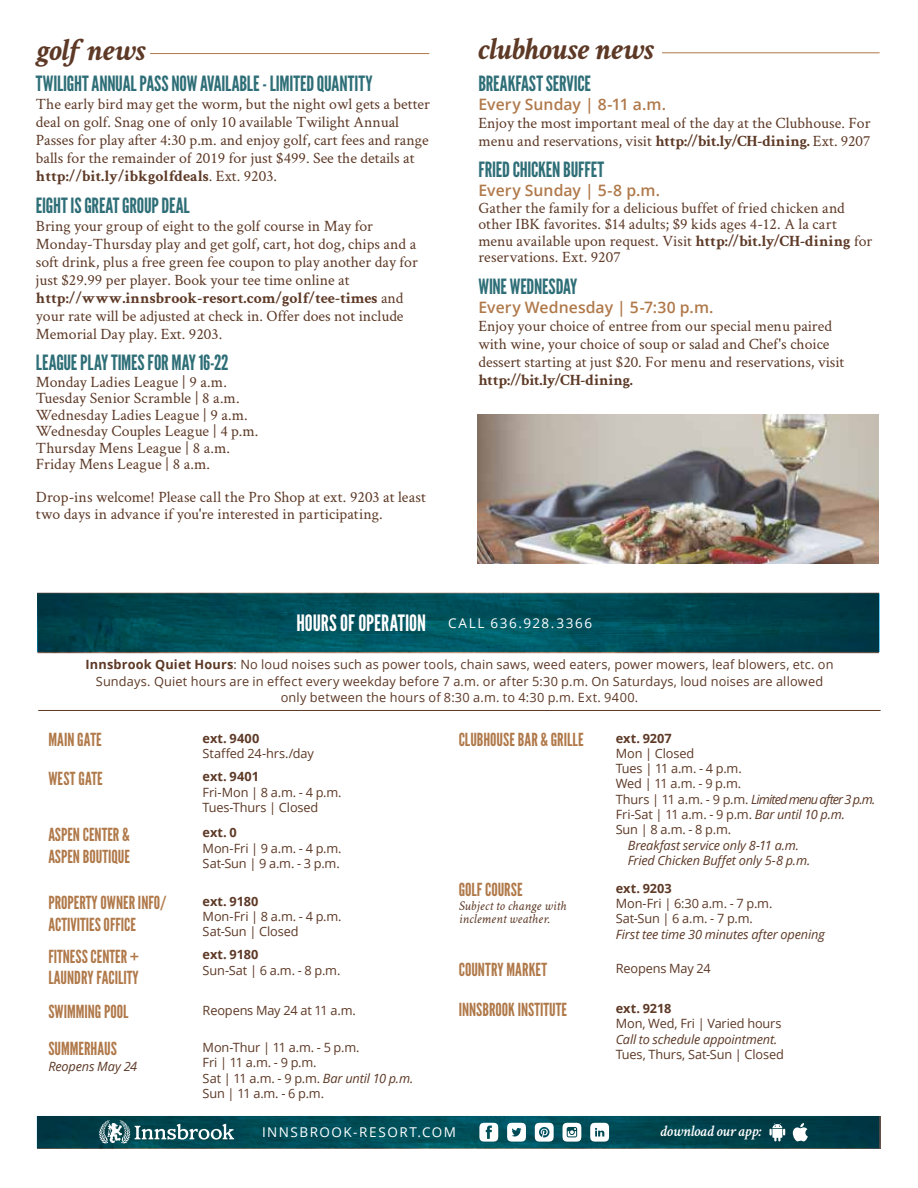
<style>
.page{position:relative;width:918px;height:1188px;background:#fff}
.page>*{position:absolute;margin:0;border:0;box-sizing:border-box;transform-origin:0 0}
.t1{font:italic 700 31.5px "Crimson";color:#5d3926}
.t2{font:22.5px "League Gothic";letter-spacing:-.005em;color:#fff}
.t3{font:21px "League Gothic";letter-spacing:-.01em;color:#2e6e77}
.t4{font:18px/21.6px "League Gothic";color:#b0794a}
.t5{font:15.75px/18px "Crimson";color:#5d3926}
.t6{font:15.75px/18px "Crimson";color:#5c3926}
.t7{font:600 15.75px "Open Sans";letter-spacing:.005em;color:#b0794a}
.t8{font:italic 600 15.75px "Crimson";letter-spacing:-.01em;color:#fff}
.t9{font:italic 13.5px/13.5px "Crimson";letter-spacing:.01em;color:#5d3926}
.t10{font:13.5px "Open Sans";letter-spacing:.115em;color:#fff}
.t11{font:12.75px/15.3px "Open Sans";letter-spacing:-.01em;color:#5d3926}
.t12{font:12.75px/16.5px "Open Sans";letter-spacing:.01em;color:#5d3926;text-align:center}
.t13{font:italic 12.75px/15.3px "Open Sans";letter-spacing:-.015em;color:#5d3926}
.t14{font:12.75px/15.3px "Open Sans";letter-spacing:-.015em;color:#5d3926}
.t15{font:700 12.75px "Open Sans";color:#5d3926}
.s1{font-weight:700}
.s2{color:#5d3926}
.s3{font-weight:700;color:#5d3926}
.s4{font-family:"Open Sans";font-size:13.5px}
.s5{font-style:italic}
</style>
<div class="page">
<svg style="left:37px;top:1116px;width:842px;height:32px;background:#185963"></svg>
<hr style="left:150px;top:53px;width:279px;height:1px;background:#b0794a">
<hr style="left:38px;top:710px;width:843px;height:1px;background:#5d3926">
<svg style="left:37px;top:593px;width:843px;height:59px;background:#014b56"></svg>
<hr style="left:662px;top:52px;width:218px;height:1px;background:#b0794a">
<img style="left:477px;top:415px;width:402px;height:148px">
<h1 class="t1" style="left:36px;top:31px;width:111px">golf news</h1>
<h3 class="t3" style="left:36px;top:71px;width:338px">TWILIGHT ANNUAL PASS NOW AVAILABLE - LIMITED QUANTITY</h3>
<p class="t5" style="left:36px;top:94px;width:396px">The early bird may get the worm, but the night owl gets a better deal on golf. Snag one of only 10 available Twilight Annual Passes for play after 4:30 p.m. and enjoy golf, cart fees and range balls for the remainder of 2019 for just $499. See the details at <span class="s1">http://bit.ly/ibkgolfdeals</span>. Ext. 9203.</p>
<h3 class="t3" style="left:36px;top:193px;width:155px">EIGHT IS GREAT GROUP DEAL</h3>
<p class="t5" style="left:36px;top:216px;width:383px">Bring your group of eight to the golf course in May for Monday-Thursday play and get golf, cart, hot dog, chips and a soft drink, plus a free green fee coupon to play another day for just $29.99 per player. Book your tee time online at <span class="s1">http://www.innsbrook-resort.com/golf/tee-times</span> and your rate will be adjusted at check in. Offer does not include Memorial Day play. Ext. 9203.</p>
<h3 class="t3" style="left:36px;top:350px;width:194px">LEAGUE PLAY TIMES FOR MAY 16-22</h3>
<p class="t5" style="left:36px;top:373px;width:224px;line-height:16.5px">Monday Ladies League | 9 a.m.<br>Tuesday Senior Scramble | 8 a.m.<br>Wednesday Ladies League | 9 a.m.<br>Wednesday Couples League | 4 p.m.<br>Thursday Mens League | 8 a.m.<br>Friday Mens League | 8 a.m.</p>
<p class="t5" style="left:36px;top:488px;width:392px;line-height:16.5px">Drop-ins welcome! Please call the Pro Shop at ext. 9203 at least two days in advance if you're interested in participating.</p>
<h1 class="t1" style="left:478px;top:30px;width:177px">clubhouse news</h1>
<h3 class="t3" style="left:478px;top:71px;width:114px">BREAKFAST SERVICE</h3>
<p class="t7" style="left:478px;top:93px;width:189px">Every Sunday | 8-11 a.m.</p>
<p class="t5" style="left:478px;top:113px;width:394px">Enjoy the most important meal of the day at the Clubhouse. For menu and reservations, visit <span class="s1">http://bit.ly/CH-dining.</span> Ext. 9207</p>
<h3 class="t3" style="left:478px;top:157px;width:127px">FRIED CHICKEN BUFFET</h3>
<p class="t7" style="left:478px;top:180px;width:183px">Every Sunday | 5-8 p.m.</p>
<p class="t5" style="left:478px;top:199px;width:395px;line-height:16.5px">Gather the family for a delicious buffet of fried chicken and other IBK favorites. $14 adults; $9 kids ages 4-12. A la cart menu available upon request. Visit <span class="s1">http://bit.ly/CH-dining</span> for reservations. Ext. 9207</p>
<h3 class="t3" style="left:478px;top:274px;width:100px">WINE WEDNESDAY</h3>
<p class="t7" style="left:478px;top:296px;width:237px">Every Wednesday | 5-7:30 p.m.</p>
<p class="t6" style="left:478px;top:316px;width:367px">Enjoy your choice of entree from our special menu paired with wine, your choice of soup or salad and Chef's choice dessert starting at just $20. <span class="s2">For menu and reservations, visit </span><span class="s3">http://bit.ly/CH-dining.</span></p>
<h2 class="t2" style="left:296px;top:610px;width:297px">HOURS OF OPERATION <span class="s4">CALL 636.928.3366</span></h2>
<p class="t12" style="left:86px;top:656px;width:750px"><span class="s1">Innsbrook Quiet Hours</span>: No loud noises such as power tools, chain saws, weed eaters, power mowers, leaf blowers, etc. on<br>Sundays. Quiet hours are in effect every weekday before 7 a.m. or after 5:30 p.m. On Saturdays, loud noises are allowed only between the hours of 8:30 a.m. to 4:30 p.m. Ext. 9400.</p>
<p class="t4" style="left:48px;top:729px;width:55px">MAIN GATE</p>
<p class="t15" style="left:203px;top:729px;width:58px">ext. 9400</p>
<p class="t11" style="left:203px;top:745px;width:113px">Staffed 24-hrs./day</p>
<p class="t4" style="left:48px;top:768px;width:56px">WEST GATE</p>
<p class="t15" style="left:203px;top:768px;width:58px">ext. 9401</p>
<p class="t11" style="left:203px;top:784px;width:140px">Fri-Mon | 8 a.m. - 4 p.m.<br>Tues-Thurs | Closed</p>
<p class="t4" style="left:48px;top:824px;width:83px">ASPEN CENTER &amp;<br>ASPEN BOUTIQUE</p>
<p class="t15" style="left:203px;top:824px;width:36px">ext. 0</p>
<p class="t11" style="left:203px;top:840px;width:140px">Mon-Fri | 9 a.m. - 4 p.m.<br>Sat-Sun | 9 a.m. - 3 p.m.</p>
<p class="t4" style="left:48px;top:892px;width:120px">PROPERTY OWNER INFO/<br>ACTIVITIES OFFICE</p>
<p class="t15" style="left:203px;top:892px;width:57px">ext. 9180</p>
<p class="t11" style="left:203px;top:909px;width:140px">Mon-Fri | 8 a.m. - 4 p.m.<br>Sat-Sun | Closed</p>
<p class="t4" style="left:48px;top:946px;width:92px">FITNESS CENTER +<br>LAUNDRY FACILITY</p>
<p class="t15" style="left:203px;top:946px;width:57px">ext. 9180</p>
<p class="t12" style="left:203px;top:961px;width:139px">Sun-Sat | 6 a.m. - 8 p.m.</p>
<p class="t4" style="left:48px;top:1001px;width:82px">SWIMMING POOL</p>
<p class="t11" style="left:203px;top:1002px;width:155px">Reopens May 24 at 11 a.m.</p>
<p class="t4" style="left:48px;top:1038px;width:70px">SUMMERHAUS</p>
<p class="t13" style="left:48px;top:1058px;width:90px">Reopens May 24</p>
<p class="t14" style="left:203px;top:1039px;width:212px">Mon-Thur | 11 a.m. - 5 p.m.<br>Fri | 11 a.m. - 9 p.m.<br>Sat | 11 a.m. - 9 p.m. <span class="s5">Bar until 10 p.m.<br></span>Sun | 11 a.m. - 6 p.m.</p>
<p class="t4" style="left:459px;top:729px;width:126px">CLUBHOUSE BAR &amp; GRILLE</p>
<p class="t15" style="left:616px;top:729px;width:58px">ext. 9207</p>
<p class="t11" style="left:616px;top:745px;width:261px">Mon | Closed<br>Tues | 11 a.m. - 4 p.m.<br>Wed | 11 a.m. - 9 p.m.<br>Thurs | 11 a.m. - 9 p.m. <span class="s5">Limited menu after 3 p.m.<br></span>Fri-Sat | 11 a.m. - 9 p.m. <span class="s5">Bar until 10 p.m.<br></span>Sun | 8 a.m. - 8 p.m.</p>
<p class="t13" style="left:628px;top:837px;width:184px">Breakfast service only 8-11 a.m.<br>Fried Chicken Buffet only 5-8 p.m.</p>
<p class="t4" style="left:459px;top:879px;width:65px">GOLF COURSE</p>
<p class="t9" style="left:459px;top:899px;width:109px">Subject to change with inclement weather.</p>
<p class="t15" style="left:616px;top:879px;width:58px">ext. 9203</p>
<p class="t11" style="left:616px;top:895px;width:158px">Mon-Fri | 6:30 a.m. - 7 p.m.<br>Sat-Sun | 6 a.m. - 7 p.m.</p>
<p class="t13" style="left:616px;top:926px;width:210px">First tee time 30 minutes after opening</p>
<p class="t4" style="left:459px;top:959px;width:90px">COUNTRY MARKET</p>
<p class="t11" style="left:616px;top:960px;width:97px">Reopens May 24</p>
<p class="t4" style="left:459px;top:999px;width:110px">INNSBROOK INSTITUTE</p>
<p class="t15" style="left:616px;top:999px;width:57px">ext. 9218</p>
<p class="t11" style="left:616px;top:1016px;width:167px">Mon, Wed, Fri | Varied hours</p>
<p class="t13" style="left:616px;top:1031px;width:163px">Call to schedule appointment.</p>
<p class="t11" style="left:616px;top:1046px;width:170px">Tues, Thurs, Sat-Sun | Closed</p>
<p class="t10" style="left:262px;top:1123px;width:196px">INNSBROOK-RESORT.COM</p>
<p class="t8" style="left:660px;top:1120px;width:103px">download our app:</p>
</div>
